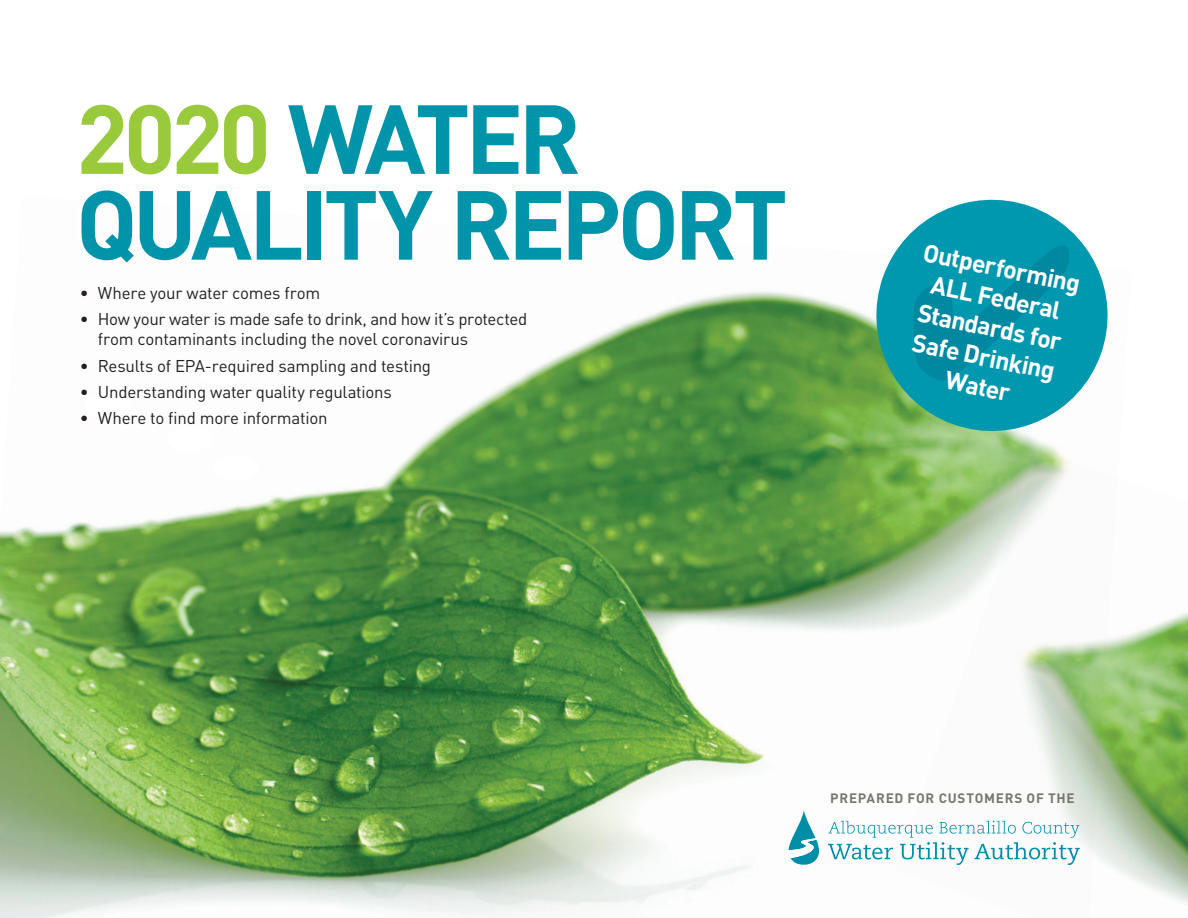
<style>
.page{position:relative;width:1188px;height:918px;background:#fff}
.page>*{position:absolute;margin:0;border:0;box-sizing:border-box;transform-origin:0 0}
.t1{font:700 96.3px/85.8px "DIN";letter-spacing:-.05em;color:#0094aa}
.t2{font:700 24.9px/30.2px "DIN";color:#fff;text-align:center}
.t3{font:16.8px/20.2px "DIN";letter-spacing:-.015em;color:#231f20}
.t4{font:700 13.5px "DIN";letter-spacing:.05em;color:#78776f}
.s1{color:#99ca3b}
</style>
<div class="page">
<img style="left:0;top:291px;width:1059px;height:627px">
<img style="left:896px;top:451px;width:292px;height:467px">
<svg style="left:862px;top:199px;width:246px;height:247px;fill:#0098ae"></svg>
<svg style="left:913px;top:245px;width:156px;height:136px;background:#0092a8"></svg>
<svg style="left:789px;top:810px;width:31px;height:55px"></svg>
<svg style="left:828px;top:821px;width:252px;height:44px"></svg>
<div style="left:167px;top:426px;width:46px;height:26px;background:#fff;border-radius:50%"></div>
<div style="left:213px;top:456px;width:45px;height:26px;background:#fff;border-radius:50%"></div>
<div style="left:85px;top:394px;width:45px;height:26px;background:#fff;border-radius:50%"></div>
<div style="left:197px;top:360px;width:45px;height:26px;background:#fff;border-radius:50%"></div>
<p class="t1" style="left:76px;top:92px;width:713px"><span class="s1">2020</span> WATER<br>QUALITY REPORT</p>
<p class="t3" style="left:80px;top:282px;width:242px">• Where your water comes from</p>
<p class="t3" style="left:98px;top:309px;width:431px;text-indent:-18px">• How your water is made safe to drink, and how it’s protected from contaminants including the novel coronavirus</p>
<p class="t3" style="left:80px;top:355px;width:353px">• Results of EPA-required sampling and testing</p>
<p class="t3" style="left:80px;top:381px;width:314px">• Understanding water quality regulations</p>
<p class="t3" style="left:80px;top:408px;width:249px">• Where to find more information</p>
<p class="t2" style="left:926px;top:237px;width:161px;rotate:11deg">Outperforming<br>ALL Federal<br>Standards for<br>Safe Drinking<br>Water</p>
<p class="t4" style="left:830px;top:789px;width:246px">PREPARED FOR CUSTOMERS OF THE</p>
</div>
